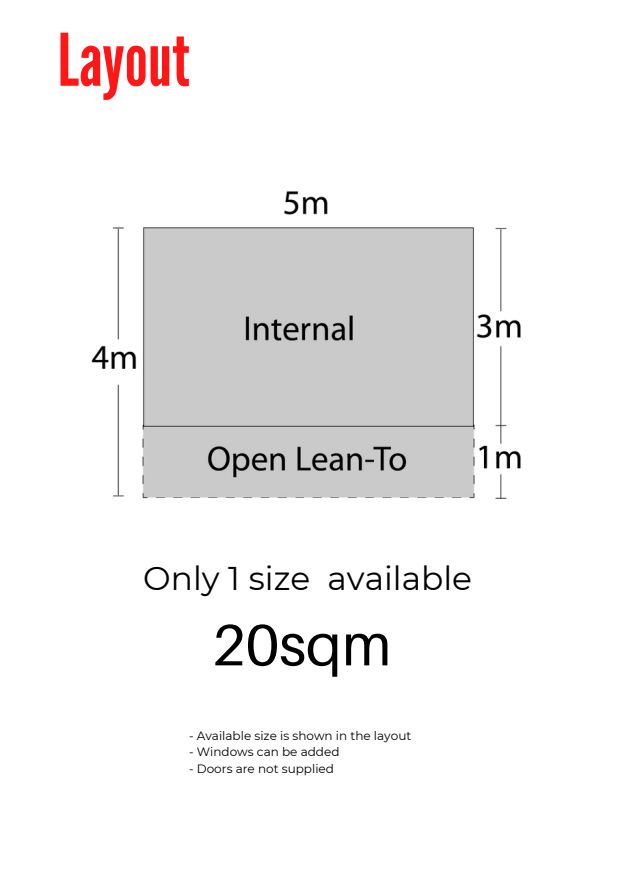
<style>
.page{position:relative;width:630px;height:891px;background:#fff}
.page>*{position:absolute;margin:0;border:0;box-sizing:border-box;transform-origin:0 0}
.t1{font:72.4px "League Gothic";color:#ff1616}
.t2{font:58px "Aileron";color:#000}
.t3{font:32.8px "Montserrat";color:#000}
.t4{font:12px "Montserrat";color:#000}
</style>
<div class="page">
<img style="left:92px;top:191px;width:429px;height:308px">
<h1 class="t1" style="left:58px;top:18px;width:134px">Layout</h1>
<h3 class="t3" style="left:143px;top:559px;width:330px">Only 1 size available</h3>
<h2 class="t2" style="left:212px;top:609px;width:181px">20sqm</h2>
<p class="t4" style="left:189px;top:729px;width:224px">- Available size is shown in the layout</p>
<p class="t4" style="left:189px;top:745px;width:152px">- Windows can be added</p>
<p class="t4" style="left:189px;top:761px;width:146px">- Doors are not supplied</p>
</div>
